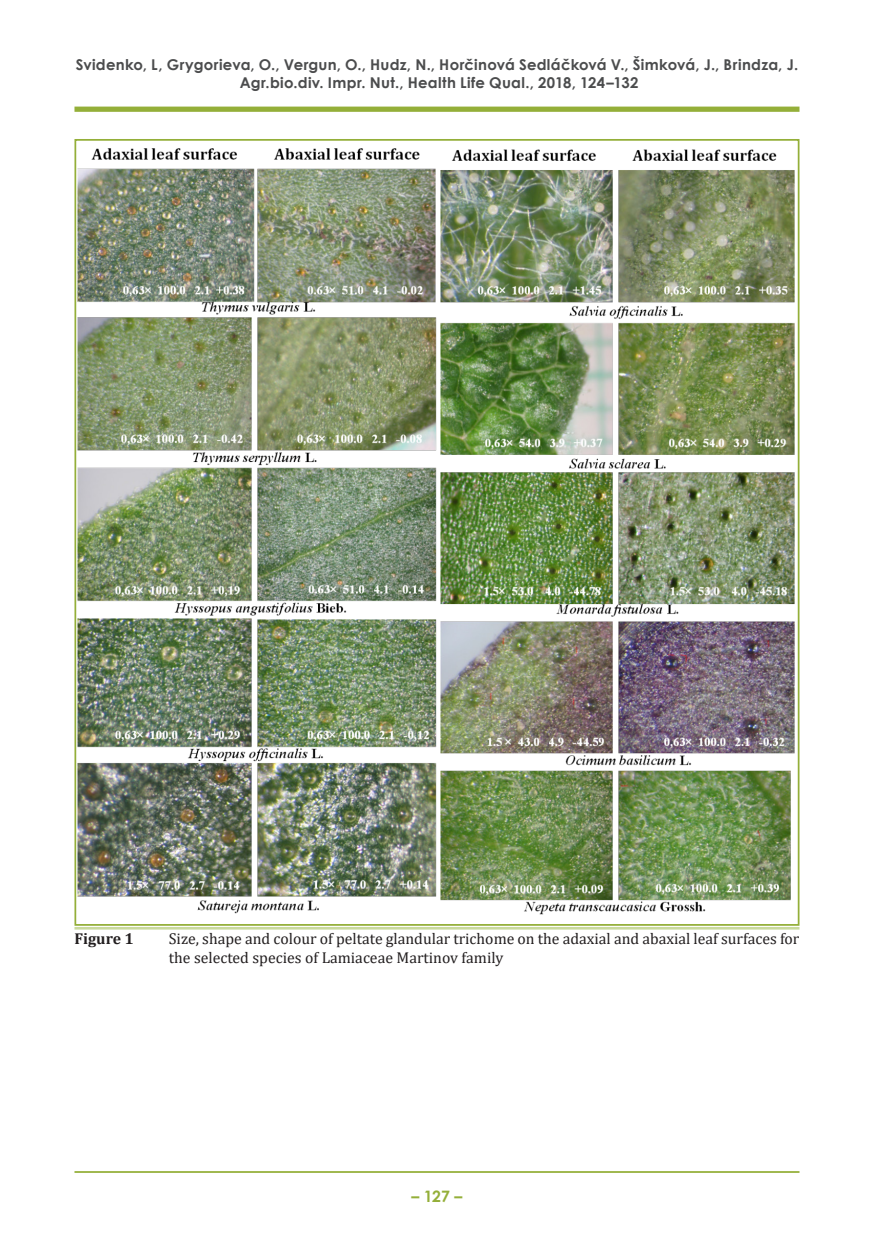
<style>
.page{position:relative;width:874px;height:1241px;background:#fff}
.page>*{position:absolute;margin:0;border:0;box-sizing:border-box;transform-origin:0 0}
.t1{font:15.75px/18.9px "Cambria";color:#231f20}
.t2{font:700 15.75px "Cambria";color:#231f20}
.t3{font:700 15.75px "Century Gothic";color:#94af39}
.t4{font:700 14.88px/17.8px "Century Gothic";letter-spacing:.02em;color:#4b4c4d;text-align:center}
</style>
<div class="page">
<hr style="left:74px;top:1170px;width:725px;height:2px;background:#94af39">
<div style="left:74px;top:107px;width:725px;height:5px;background:#94af39"></div>
<hr style="left:74px;top:926px;width:725px;height:3px;background:#c9da9d">
<img style="left:78px;top:148px;width:359px;height:766px">
<img style="left:440px;top:149px;width:355px;height:766px">
<p class="t4" style="left:76px;top:55px;width:723px">Svidenko, L, Grygorieva, O., Vergun, O., Hudz, N., Horčinová Sedláčková V., Šimková, J., Brindza, J.<br>Agr.bio.div. Impr. Nut., Health Life Qual., 2018, 124–132</p>
<p class="t2" style="left:74px;top:927px;width:61px">Figure 1</p>
<p class="t1" style="left:169px;top:929px;width:632px">Size, shape and colour of peltate glandular trichome on the adaxial and abaxial leaf surfaces for the selected species of Lamiaceae Martinov family</p>
<p class="t3" style="left:411px;top:1183px;width:52px">– 127 –</p>
</div>
